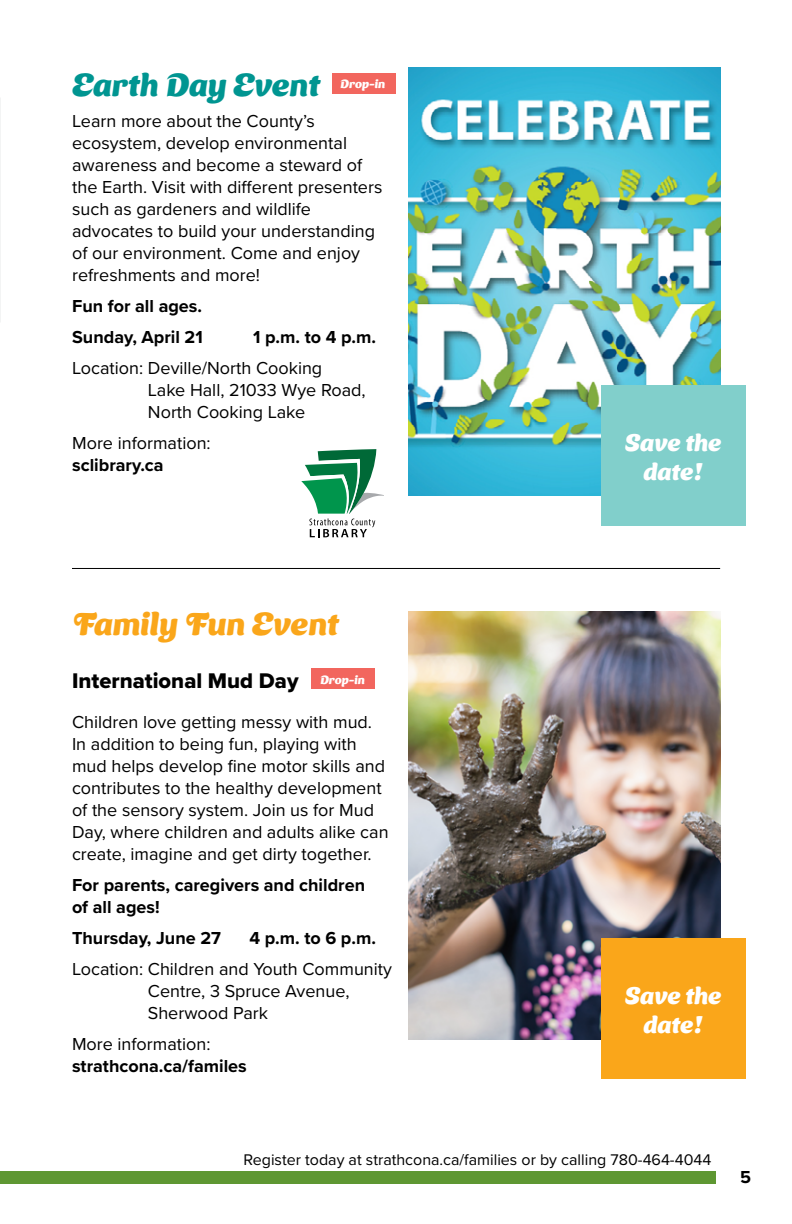
<style>
.page{position:relative;width:792px;height:1224px;background:#fff}
.page>*{position:absolute;margin:0;border:0;box-sizing:border-box;transform-origin:0 0}
.t1{font:32px "Ice Cream Slant";color:#faa61a}
.t2{font:32px "Ice Cream Slant";color:#009591}
.t3{font:24px/28.8px "Ice Cream Slant";color:#fff;text-align:center}
.t4{font:22px "Proxima Nova Extrabld";color:#000}
.t5{font:18px/22px "Proxima Nova";color:#000}
.t6{font:700 18px/22px "Proxima Nova";color:#000}
.t7{font:16px "Proxima Nova";color:#000}
.t8{font:12px "Ice Cream Slant";color:#fff}
</style>
<div class="page">
<div style="left:0;top:1172px;width:716px;height:12px;background:#5e9732"></div>
<div style="left:312px;top:669px;width:63px;height:20px;background:#f2665e"></div>
<img style="left:0;top:98px;width:1px;height:225px">
<img style="left:408px;top:67px;width:312px;height:428px">
<img style="left:408px;top:612px;width:312px;height:428px">
<div style="left:601px;top:385px;width:145px;height:140px;background:#81cfcb"></div>
<div style="left:601px;top:938px;width:145px;height:140px;background:#faa61a"></div>
<div style="left:332px;top:73px;width:63px;height:21px;background:#f2665e"></div>
<svg style="left:301px;top:449px;width:83px;height:88px"></svg>
<hr style="left:72px;top:568px;width:648px;height:1px;background:#000">
<h1 class="t2" style="left:72px;top:58px;width:249px">Earth Day Event</h1>
<p class="t5" style="left:72px;top:109px;width:312px">Learn more about the County’s ecosystem, develop environmental awareness and become a steward of the Earth. Visit with different presenters such as gardeners and wildlife advocates to build your understanding of our environment. Come and enjoy refreshments and more!</p>
<p class="t6" style="left:72px;top:290px;width:132px;line-height:31px">Fun for all ages.<br>Sunday, April 21</p>
<p class="t8" style="left:340px;top:74px;width:47px">Drop-in</p>
<p class="t6" style="left:253px;top:326px;width:125px">1 p.m. to 4 p.m.</p>
<p class="t5" style="left:148px;top:356px;width:219px;text-indent:-76px">Location: Deville/North Cooking<br>Lake Hall, 21033 Wye Road,<br>North Cooking Lake</p>
<p class="t5" style="left:72px;top:431px;width:140px">More information:</p>
<p class="t6" style="left:72px;top:454px;width:93px">sclibrary.ca</p>
<h2 class="t3" style="left:625px;top:426px;width:98px">Save the date!</h2>
<h1 class="t1" style="left:72px;top:597px;width:268px">Family Fun Event</h1>
<p class="t4" style="left:72px;top:664px;width:228px">International Mud Day</p>
<p class="t5" style="left:72px;top:710px;width:318px">Children love getting messy with mud.<br>In addition to being fun, playing with mud helps develop fine motor skills and contributes to the healthy development of the sensory system. Join us for Mud Day, where children and adults alike can create, imagine and get dirty together.</p>
<p class="t6" style="left:72px;top:873px;width:295px">For parents, caregivers and children of all ages!</p>
<p class="t6" style="left:72px;top:926px;width:150px">Thursday, June 27</p>
<p class="t6" style="left:249px;top:926px;width:128px">4 p.m. to 6 p.m.</p>
<p class="t5" style="left:148px;top:957px;width:246px;text-indent:-76px">Location: Children and Youth Community<br>Centre, 3 Spruce Avenue,<br>Sherwood Park</p>
<p class="t5" style="left:72px;top:1032px;width:140px">More information:</p>
<p class="t6" style="left:72px;top:1054px;width:176px">strathcona.ca/familes</p>
<p class="t8" style="left:320px;top:669px;width:47px">Drop-in</p>
<h2 class="t3" style="left:625px;top:979px;width:98px">Save the date!</h2>
<p class="t7" style="left:244px;top:1147px;width:469px">Register today at strathcona.ca/families or by calling 780-464-4044</p>
<p class="t6" style="left:740px;top:1166px;width:12px">5</p>
</div>
